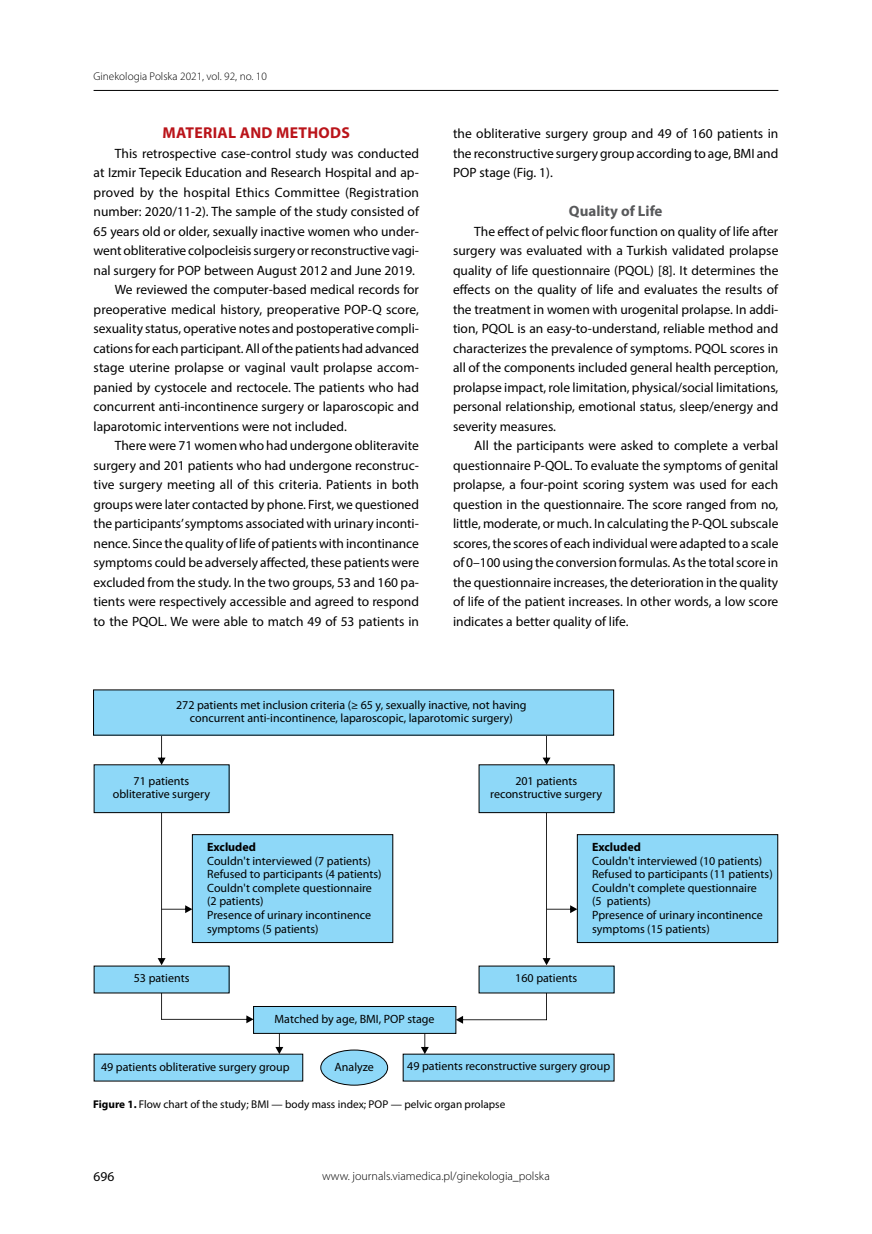
<style>
.page{position:relative;width:872px;height:1234px;background:#fff}
.page>*{position:absolute;margin:0;border:0;box-sizing:border-box;transform-origin:0 0}
.t1{font:700 15.75px "Myriad Pro";letter-spacing:.02em;color:#ba141a}
.t2{font:700 15px "Myriad Pro";color:#58595b}
.t3{font:13.5px/19.5px "Myriad Pro";color:#000;text-align:justify}
.t4{font:12px/13.5px "Myriad Pro";color:#000;text-align:center}
.t5{font:300 12px "Myriad Pro";color:#000}
.t6{font:700 12px "Myriad Pro";color:#000}
.t7{font:11.25px "Myriad Pro";color:#000}
.t8{font:300 11.25px "Myriad Pro";color:#000}
.s1{font-weight:700}
</style>
<div class="page">
<hr style="left:94px;top:90px;width:684px;height:1px;background:#000">
<svg style="left:158px;top:735px;width:8px;height:29px"></svg>
<svg style="left:542px;top:735px;width:8px;height:29px"></svg>
<div style="left:94px;top:764px;width:135px;height:48px;background:#8ed8f8"></div>
<div style="left:94px;top:689px;width:519px;height:46px;background:#8ed8f8"></div>
<div style="left:192px;top:834px;width:201px;height:108px;background:#8ed8f8"></div>
<div style="left:192px;top:834px;width:201px;height:108px;border:1px solid #000"></div>
<svg style="left:158px;top:812px;width:34px;height:153px"></svg>
<div style="left:479px;top:764px;width:135px;height:48px;background:#8ed8f8"></div>
<div style="left:577px;top:834px;width:200px;height:108px;background:#8ed8f8"></div>
<div style="left:577px;top:834px;width:201px;height:108px;border:1px solid #000"></div>
<svg style="left:542px;top:812px;width:35px;height:153px"></svg>
<div style="left:94px;top:965px;width:135px;height:27px;background:#8ed8f8"></div>
<div style="left:479px;top:965px;width:135px;height:27px;background:#8ed8f8"></div>
<div style="left:253px;top:1006px;width:203px;height:27px;background:#8ed8f8"></div>
<div style="left:253px;top:1005px;width:203px;height:28px;border:1px solid #000"></div>
<svg style="left:161px;top:992px;width:92px;height:31px"></svg>
<svg style="left:456px;top:992px;width:91px;height:31px"></svg>
<div style="left:94px;top:1053px;width:209px;height:27px;background:#8ed8f8"></div>
<div style="left:403px;top:1053px;width:211px;height:27px;background:#8ed8f8"></div>
<div style="left:321px;top:1049px;width:66px;height:35px;background:#8ed8f8;border-radius:50%"></div>
<div style="left:320px;top:1049px;width:68px;height:36px;border:1px solid #000;border-radius:50%"></div>
<svg style="left:275px;top:1033px;width:8px;height:20px"></svg>
<svg style="left:421px;top:1033px;width:8px;height:20px"></svg>
<p class="t8" style="left:94px;top:71px;width:175px">Ginekologia Polska 2021, vol. 92, no. 10</p>
<p class="t1" style="left:162px;top:123px;width:189px">MATERIAL AND METHODS</p>
<p class="t3" style="left:115px;top:143px;width:306px">This retrospective case-control study was conducted</p>
<p class="t3" style="left:94px;top:163px;width:327px">at Izmir Tepecik Education and Research Hospital and ap-</p>
<p class="t3" style="left:94px;top:182px;width:327px">proved by the hospital Ethics Committee (Registration</p>
<p class="t3" style="left:94px;top:202px;width:327px">number: 2020/11-2). The sample of the study consisted of</p>
<p class="t3" style="left:94px;top:221px;width:327px">65 years old or older, sexually inactive women who under-</p>
<p class="t3" style="left:94px;top:241px;width:327px">went obliterative colpocleisis surgery or reconstructive vagi-</p>
<p class="t3" style="left:94px;top:260px;width:323px">nal surgery for POP between August 2012 and June 2019.</p>
<p class="t3" style="left:115px;top:280px;width:306px">We reviewed the computer-based medical records for</p>
<p class="t3" style="left:94px;top:299px;width:327px">preoperative medical history, preoperative POP-Q score,</p>
<p class="t3" style="left:94px;top:319px;width:327px">sexuality status, operative notes and postoperative compli-</p>
<p class="t3" style="left:94px;top:338px;width:327px">cations for each participant. All of the patients had advanced</p>
<p class="t3" style="left:94px;top:358px;width:327px">stage uterine prolapse or vaginal vault prolapse accom-</p>
<p class="t3" style="left:94px;top:377px;width:327px">panied by cystocele and rectocele. The patients who had</p>
<p class="t3" style="left:94px;top:397px;width:327px">concurrent anti-incontinence surgery or laparoscopic and</p>
<p class="t3" style="left:94px;top:416px;width:255px">laparotomic interventions were not included.</p>
<p class="t3" style="left:115px;top:436px;width:305px">There were 71 women who had undergone obliteravite</p>
<p class="t3" style="left:94px;top:455px;width:327px">surgery and 201 patients who had undergone reconstruc-</p>
<p class="t3" style="left:94px;top:475px;width:327px">tive surgery meeting all of this criteria. Patients in both</p>
<p class="t3" style="left:94px;top:494px;width:327px">groups were later contacted by phone. First, we questioned</p>
<p class="t3" style="left:94px;top:513px;width:327px">the participants’ symptoms associated with urinary inconti-</p>
<p class="t3" style="left:94px;top:533px;width:327px">nence. Since the quality of life of patients with incontinance</p>
<p class="t3" style="left:94px;top:552px;width:327px">symptoms could be adversely affected, these patients were</p>
<p class="t3" style="left:94px;top:572px;width:327px">excluded from the study. In the two groups, 53 and 160 pa-</p>
<p class="t3" style="left:94px;top:591px;width:327px">tients were respectively accessible and agreed to respond</p>
<p class="t3" style="left:94px;top:611px;width:327px">to the PQOL. We were able to match 49 of 53 patients in</p>
<p class="t3" style="left:453px;top:123px;width:327px">the obliterative surgery group and 49 of 160 patients in the reconstructive surgery group according to age, BMI and POP stage (Fig. 1).</p>
<p class="t2" style="left:569px;top:201px;width:95px">Quality of Life</p>
<p class="t3" style="left:453px;top:221px;width:327px;text-indent:21px">The effect of pelvic floor function on quality of life after surgery was evaluated with a Turkish validated prolapse quality of life questionnaire (PQOL) [8]. It determines the effects on the quality of life and evaluates the results of the treatment in women with urogenital prolapse. In addi&shy;tion, PQOL is an easy-to-understand, reliable method and characterizes the prevalence of symptoms. PQOL scores in all of the components included general health perception, prolapse impact, role limitation, physical/social limitations, personal relationship, emotional status, sleep/energy and severity measures.</p>
<p class="t3" style="left:453px;top:436px;width:327px;text-indent:21px">All the participants were asked to complete a verbal questionnaire P-QOL. To evaluate the symptoms of genital prolapse, a four-point scoring system was used for each question in the questionnaire. The score ranged from no, little, moderate, or much. In calculating the P-QOL subscale scores, the scores of each individual were adapted to a scale of 0–100 using the conversion formulas. As the total score in the questionnaire increases, the deterioration in the quality of life of the patient increases. In other words, a low score indicates a better quality of life.</p>
<p class="t4" style="left:176px;top:698px;width:352px">272 patients met inclusion criteria (≥ 65 y, sexually inactive, not having concurrent anti-incontinence, laparoscopic, laparotomic surgery)</p>
<p class="t4" style="left:113px;top:774px;width:99px">71 patients obliterative surgery</p>
<p class="t6" style="left:207px;top:840px;width:50px">Excluded</p>
<p class="t4" style="left:207px;top:854px;width:176px;text-align:left">Couldn't interviewed (7 patients)<br>Refused to participants (4 patients)<br>Couldn't complete questionnaire (2 patients)<br>Presence of urinary incontinence symptoms (5 patients)</p>
<p class="t4" style="left:490px;top:774px;width:113px">201 patients reconstructive surgery</p>
<p class="t6" style="left:592px;top:840px;width:50px">Excluded</p>
<p class="t4" style="left:592px;top:854px;width:182px;text-align:left">Couldn't interviewed (10 patients)<br>Refused to participants (11 patients)<br>Couldn't complete questionnaire<br>(5 patients)<br>Ppresence of urinary incontinence symptoms (15 patients)</p>
<p class="t4" style="left:134px;top:971px;width:57px">53 patients</p>
<p class="t4" style="left:515px;top:971px;width:63px">160 patients</p>
<p class="t4" style="left:275px;top:1012px;width:161px">Matched by age, BMI, POP stage</p>
<p class="t4" style="left:101px;top:1059px;width:190px">49 patients obliterative surgery group</p>
<p class="t4" style="left:334px;top:1059px;width:41px">Analyze</p>
<p class="t4" style="left:407px;top:1059px;width:205px">49 patients reconstructive surgery group</p>
<p class="t7" style="left:93px;top:1096px;width:414px"><span class="s1">Figure 1.</span> Flow chart of the study; BMI — body mass index; POP — pelvic organ prolapse</p>
<p class="t3" style="left:94px;top:1166px;width:22px">696</p>
<p class="t5" style="left:322px;top:1169px;width:229px">www. journals.viamedica.pl/ginekologia_polska</p>
</div>
